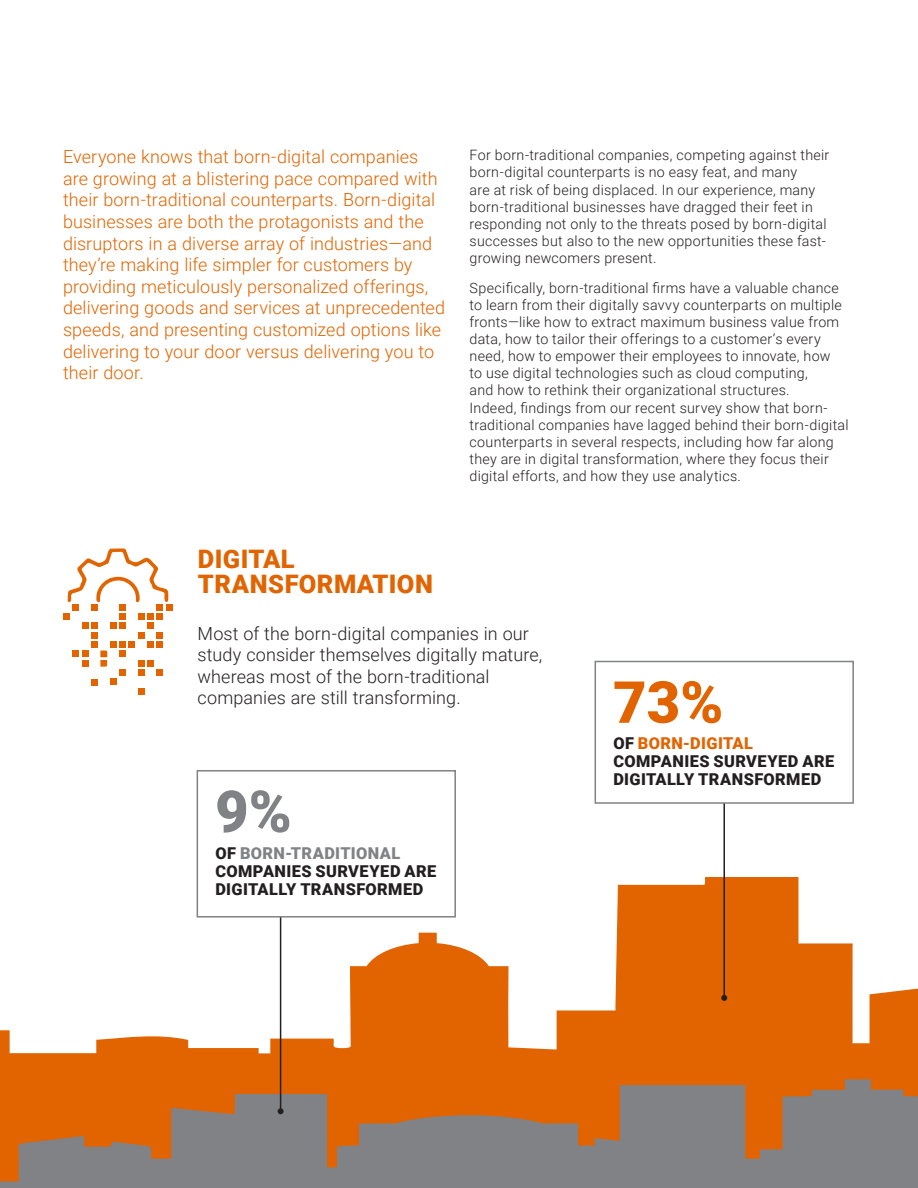
<style>
.page{position:relative;width:918px;height:1188px;background:#fff}
.page>*{position:absolute;margin:0;border:0;box-sizing:border-box;transform-origin:0 0}
.Subheading_2{font:900 58.05px "Roboto";color:#e16400}
.Subheading_2-2{font:900 58.05px "Roboto";color:#808285}
.Body{font:900 25.5px/25.5px "Roboto";letter-spacing:.015em;color:#e16400}
.Intro_text{font:300 18px/21.6px "Roboto";letter-spacing:.005em;color:#e16400}
.Intro_text-2{font:300 18px/21.6px "Roboto";letter-spacing:.005em;color:#231f20}
.Subheading_2-3{font:900 16.35px/18px "Roboto";letter-spacing:.025em;color:#231f20}
.t1{font:300 14.25px/17.1px "Roboto";letter-spacing:.015em;color:#231f20}
.s1{color:#808285}
.s2{color:#e16400}
</style>
<div class="page">
<svg style="left:0;top:857px;width:918px;height:187px"></svg>
<svg style="left:0;top:1044px;width:918px;height:144px;background:#b37341"></svg>
<hr style="left:723px;top:674px;width:2px;height:324px;background:#231f20">
<svg style="left:721px;top:995px;width:6px;height:6px"></svg>
<div style="left:595px;top:662px;width:258px;height:141px;background:#fff"></div>
<div style="left:595px;top:661px;width:259px;height:143px;border:2px solid #808285"></div>
<svg style="left:68px;top:548px;width:100px;height:54px"></svg>
<div style="left:82px;top:622px;width:6px;height:7px;background:#e16400"></div>
<div style="left:147px;top:622px;width:7px;height:7px;background:#e16400"></div>
<div style="left:147px;top:641px;width:7px;height:7px;background:#e16400"></div>
<div style="left:166px;top:604px;width:7px;height:7px;background:#e16400"></div>
<div style="left:129px;top:641px;width:6px;height:7px;background:#e16400"></div>
<div style="left:73px;top:604px;width:6px;height:7px;background:#e16400"></div>
<div style="left:91px;top:604px;width:7px;height:7px;background:#e16400"></div>
<div style="left:119px;top:604px;width:7px;height:7px;background:#e16400"></div>
<div style="left:157px;top:604px;width:6px;height:7px;background:#e16400"></div>
<div style="left:63px;top:613px;width:7px;height:7px;background:#e16400"></div>
<div style="left:147px;top:660px;width:7px;height:7px;background:#e16400"></div>
<div style="left:138px;top:688px;width:6px;height:7px;background:#e16400"></div>
<div style="left:147px;top:613px;width:7px;height:7px;background:#e16400"></div>
<div style="left:138px;top:669px;width:6px;height:7px;background:#e16400"></div>
<div style="left:91px;top:622px;width:7px;height:7px;background:#e16400"></div>
<div style="left:119px;top:623px;width:7px;height:6px;background:#e16400"></div>
<div style="left:157px;top:669px;width:6px;height:7px;background:#e16400"></div>
<svg style="left:110px;top:623px;width:6px;height:6px"></svg>
<div style="left:91px;top:641px;width:7px;height:7px;background:#e16400"></div>
<div style="left:110px;top:641px;width:7px;height:7px;background:#e16400"></div>
<div style="left:119px;top:641px;width:7px;height:7px;background:#e16400"></div>
<div style="left:157px;top:641px;width:6px;height:7px;background:#e16400"></div>
<svg style="left:82px;top:651px;width:6px;height:6px"></svg>
<div style="left:119px;top:669px;width:7px;height:7px;background:#e16400"></div>
<div style="left:82px;top:660px;width:6px;height:7px;background:#e16400"></div>
<svg style="left:100px;top:650px;width:7px;height:17px"></svg>
<div style="left:72px;top:651px;width:7px;height:6px;background:#e16400"></div>
<div style="left:119px;top:613px;width:7px;height:7px;background:#e16400"></div>
<div style="left:138px;top:613px;width:6px;height:7px;background:#e16400"></div>
<div style="left:157px;top:613px;width:6px;height:7px;background:#e16400"></div>
<div style="left:91px;top:632px;width:7px;height:7px;background:#e16400"></div>
<div style="left:138px;top:660px;width:6px;height:7px;background:#e16400"></div>
<svg style="left:138px;top:632px;width:6px;height:6px"></svg>
<svg style="left:157px;top:632px;width:6px;height:6px"></svg>
<div style="left:91px;top:679px;width:7px;height:6px;background:#e16400"></div>
<svg style="left:110px;top:679px;width:6px;height:6px"></svg>
<div style="left:119px;top:651px;width:7px;height:6px;background:#e16400"></div>
<div style="left:235px;top:1094px;width:91px;height:80px;background:#808285"></div>
<hr style="left:280px;top:824px;width:1px;height:287px;background:#231f20">
<svg style="left:278px;top:1108px;width:6px;height:6px"></svg>
<div style="left:197px;top:771px;width:258px;height:146px;background:#fff"></div>
<div style="left:197px;top:770px;width:259px;height:148px;border:2px solid #808285"></div>
<p class="Intro_text" style="left:63px;top:145px;width:384px">Everyone knows that born-digital companies are growing at a blistering pace compared with their born-traditional counterparts. Born-digital businesses are both the protagonists and the disruptors in a diverse array of industries—and they’re making life simpler for customers by providing meticulously personalized offerings, delivering goods and services at unprecedented speeds, and presenting customized options like delivering to your door versus delivering you to their door.</p>
<p class="t1" style="left:470px;top:146px;width:361px">For born-traditional companies, competing against their born-digital counterparts is no easy feat, and many<br>are at risk of being displaced. In our experience, many born-traditional businesses have dragged their feet in responding not only to the threats posed by born-digital successes but also to the new opportunities these fast&shy;growing newcomers present.</p>
<p class="t1" style="left:470px;top:279px;width:380px">Specifically, born-traditional firms have a valuable chance to learn from their digitally savvy counterparts on multiple fronts—like how to extract maximum business value from data, how to tailor their offerings to a customer’s every need, how to empower their employees to innovate, how<br>to use digital technologies such as cloud computing,<br>and how to rethink their organizational structures.<br>Indeed, findings from our recent survey show that born&shy;traditional companies have lagged behind their born-digital counterparts in several respects, including how far along they are in digital transformation, where they focus their digital efforts, and how they use analytics.</p>
<p class="Body" style="left:198px;top:545px;width:236px">DIGITAL<br>TRANSFORMATION</p>
<p class="Intro_text-2" style="left:198px;top:622px;width:346px">Most of the born-digital companies in our study consider themselves digitally mature, whereas most of the born-traditional companies are still transforming.</p>
<p class="Subheading_2-2" style="left:215px;top:771px;width:78px">9%</p>
<p class="Subheading_2-3" style="left:215px;top:843px;width:222px">OF <span class="s1">BORN-TRADITIONAL<br></span>COMPANIES SURVEYED ARE<br>DIGITALLY TRANSFORMED</p>
<p class="Subheading_2" style="left:613px;top:661px;width:112px">73%</p>
<p class="Subheading_2-3" style="left:613px;top:734px;width:222px">OF <span class="s2">BORN-DIGITAL<br></span>COMPANIES SURVEYED ARE<br>DIGITALLY TRANSFORMED</p>
</div>
